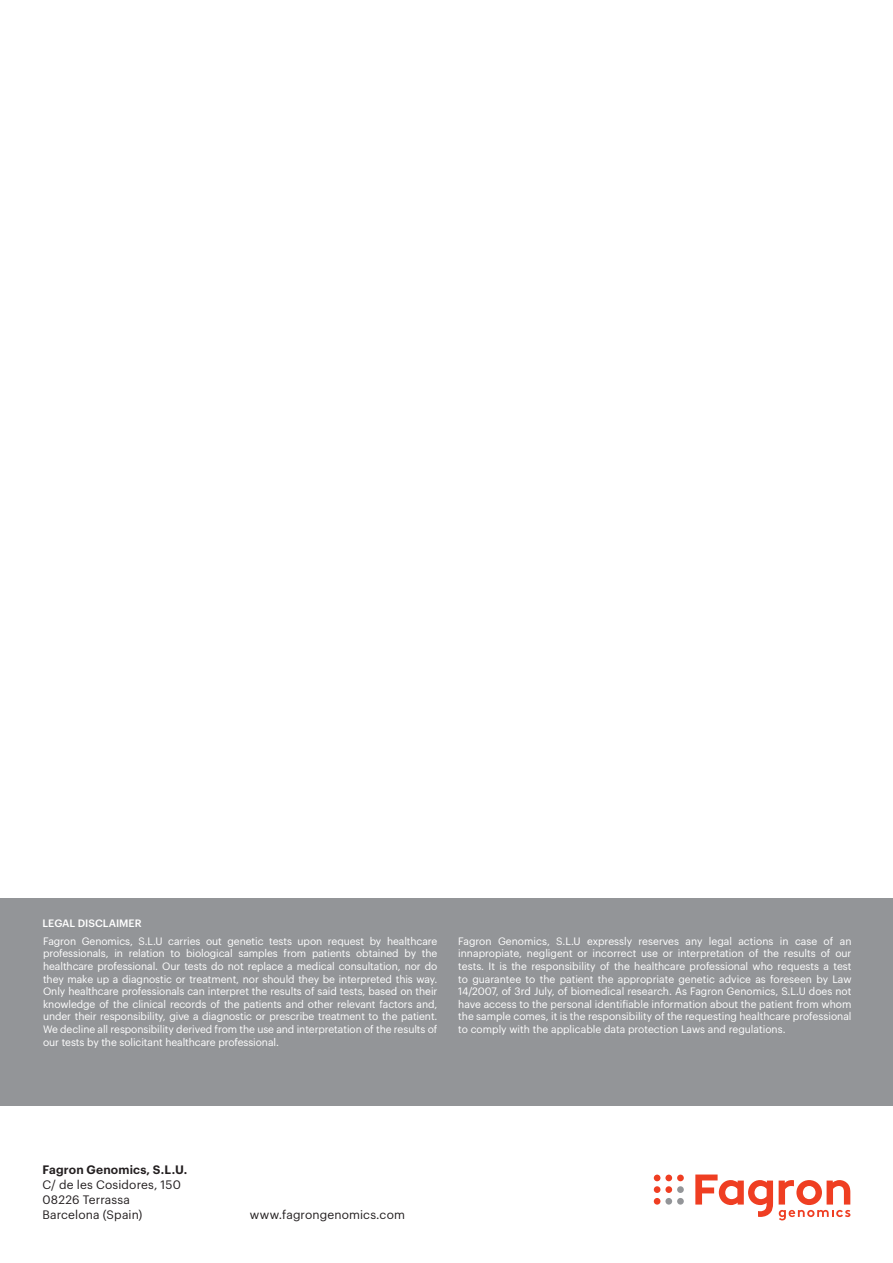
<style>
.page{position:relative;width:893px;height:1263px;background:#fff}
.page>*{position:absolute;margin:0;border:0;box-sizing:border-box;transform-origin:0 0}
.Tab_Text_Caption{font:12px "Graphik";letter-spacing:.01em;color:#231f20}
.Tab_Text_Caption-2{font:600 12px "Graphik";letter-spacing:.015em;color:#231f20}
.t1{font:10.5px/12.6px "Graphik";color:#fff;text-align:justify}
.t2{font:500 10.5px "Graphik";color:#fff}
</style>
<div class="page">
<div style="left:0;top:898px;width:893px;height:208px;background:#939598"></div>
<div style="left:677px;top:1198px;width:7px;height:6px;background:#939598;border-radius:50%"></div>
<svg style="left:654px;top:1198px;width:6px;height:6px"></svg>
<div style="left:665px;top:1198px;width:7px;height:6px;background:#939598;border-radius:50%"></div>
<div style="left:677px;top:1174px;width:7px;height:7px;background:#ef3e22;border-radius:50%"></div>
<div style="left:654px;top:1174px;width:6px;height:7px;background:#ef3e22;border-radius:50%"></div>
<div style="left:665px;top:1174px;width:7px;height:7px;background:#ef3e22;border-radius:50%"></div>
<div style="left:677px;top:1186px;width:7px;height:7px;background:#939598;border-radius:50%"></div>
<div style="left:654px;top:1186px;width:6px;height:7px;background:#ef3e22;border-radius:50%"></div>
<div style="left:665px;top:1186px;width:7px;height:7px;background:#ef3e22;border-radius:50%"></div>
<svg style="left:695px;top:1174px;width:78px;height:43px"></svg>
<svg style="left:779px;top:1180px;width:71px;height:40px"></svg>
<p class="t2" style="left:43px;top:916px;width:101px">LEGAL DISCLAIMER</p>
<p class="t1" style="left:43px;top:934px;width:396px">Fagron Genomics, S.L.U carries out genetic tests upon request by healthcare professionals, in relation to biological samples from patients obtained by the healthcare professional. Our tests do not replace a medical consultation, nor do they make up a diagnostic or treatment, nor should they be interpreted this way.<br>Only healthcare professionals can interpret the results of said tests, based on their knowledge of the clinical records of the patients and other relevant factors and, under their responsibility, give a diagnostic or prescribe treatment to the patient.<br>We decline all responsibility derived from the use and interpretation of the results of our tests by the solicitant healthcare professional.</p>
<p class="t1" style="left:458px;top:934px;width:395px">Fagron Genomics, S.L.U expressly reserves any legal actions in case of an innapropiate, negligent or incorrect use or interpretation of the results of our tests. It is the responsibility of the healthcare professional who requests a test to guarantee to the patient the appropriate genetic advice as foreseen by Law 14/2007, of 3rd July, of biomedical research. As Fagron Genomics, S.L.U does not have access to the personal identifiable information about the patient from whom the sample comes, it is the responsibility of the requesting healthcare professional to comply with the applicable data protection Laws and regulations.</p>
<p class="Tab_Text_Caption-2" style="left:43px;top:1161px;width:146px">Fagron Genomics, S.L.U.</p>
<p class="Tab_Text_Caption" style="left:43px;top:1176px;width:140px">C/ de les Cosidores, 150</p>
<p class="Tab_Text_Caption" style="left:43px;top:1191px;width:89px">08226 Terrassa</p>
<p class="Tab_Text_Caption" style="left:43px;top:1206px;width:101px">Barcelona (Spain)</p>
<p class="Tab_Text_Caption" style="left:250px;top:1206px;width:157px">www.fagrongenomics.com</p>
</div>
